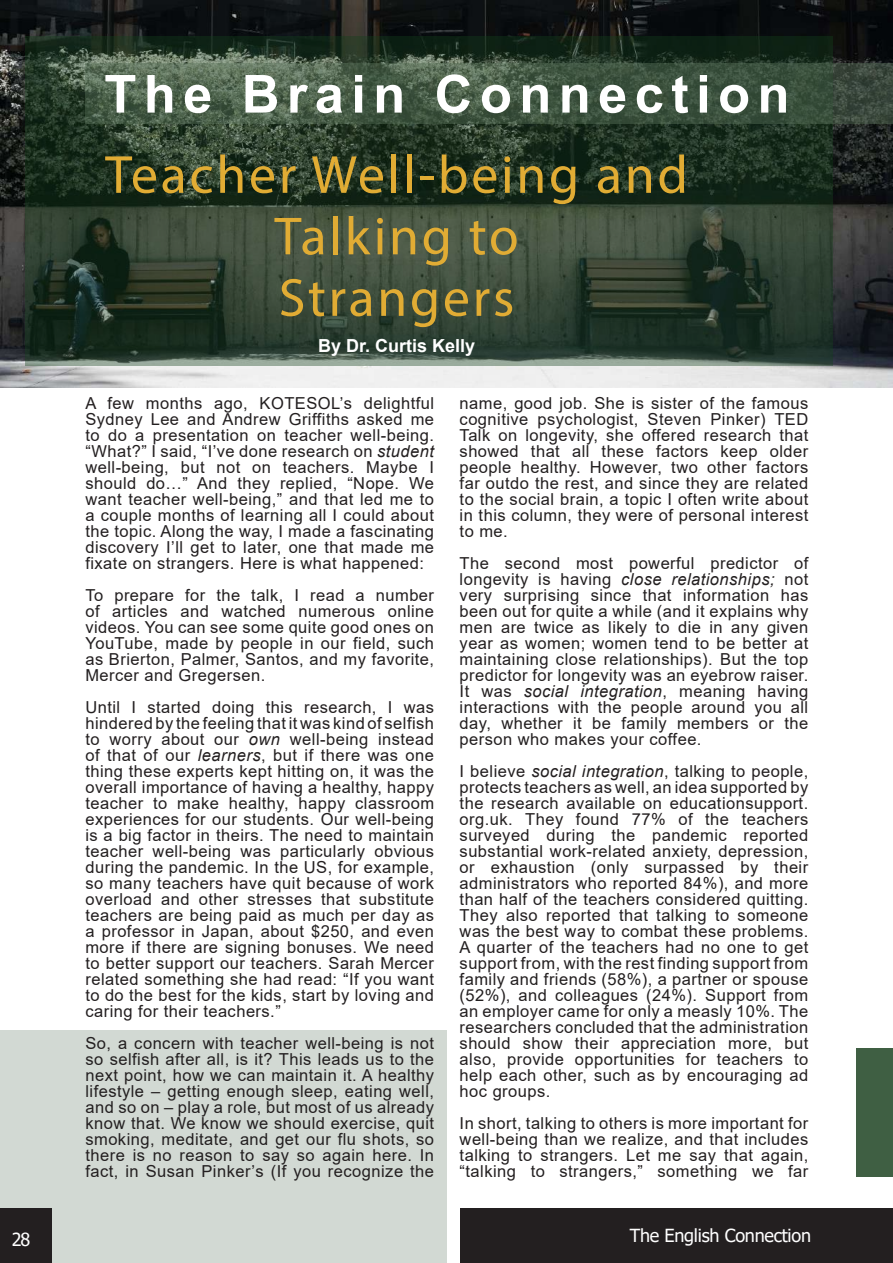
<style>
.page{position:relative;width:893px;height:1263px;background:#fff}
.page>*{position:absolute;margin:0;border:0;box-sizing:border-box;transform-origin:0 0}
.t1{font:54px/61.5px "Myriad Pro";letter-spacing:.05em;color:#e1ac34;text-align:center}
.t2{font:700 52.5px "Arial";letter-spacing:.14em;color:#fff}
.t3{font:18px "Tahoma";letter-spacing:-.015em;color:#fff}
.t4{font:700 18px "Arial";color:#fff}
.t5{font:16.5px/16px "Arial";letter-spacing:.03em;color:#231f20;text-align:justify}
.t6{font:16.5px "Myriad Pro";color:#fff}
.s1{font-style:italic}
</style>
<div class="page">
<img style="left:0;top:0;width:893px;height:387px">
<div style="left:0;top:1029px;width:447px;height:234px;background:#d2d9d3"></div>
<div style="left:0;top:1208px;width:51px;height:55px;background:#231f20"></div>
<div style="left:460px;top:1208px;width:433px;height:55px;background:#231f20"></div>
<svg style="left:25px;top:37px;width:808px;height:329px"></svg>
<div style="left:856px;top:1048px;width:37px;height:128px;background:#3f5f43"></div>
<svg style="left:85px;top:63px;width:808px;height:60px"></svg>
<h2 class="t2" style="left:104px;top:57px;width:687px">The Brain Connection</h2>
<h1 class="t1" style="left:105px;top:143px;width:584px">Teacher Well-being and<br>Talking to<br>Strangers</h1>
<p class="t4" style="left:318px;top:333px;width:159px">By Dr. Curtis Kelly</p>
<p class="t5" style="left:85px;top:395px;width:350px">A few months ago, KOTESOL’s delightful Sydney Lee and Andrew Griffiths asked me to do a presentation on teacher well-being. “What?” I said, “I’ve done research on <span class="s1">student </span>well-being, but not on teachers. Maybe I should do…” And they replied, “Nope. We want teacher well-being,” and that led me to a couple months of learning all I could about the topic. Along the way, I made a fascinating discovery I’ll get to later, one that made me fixate on strangers. Here is what happened:</p>
<p class="t5" style="left:85px;top:587px;width:350px">To prepare for the talk, I read a number of articles and watched numerous online videos. You can see some quite good ones on YouTube, made by people in our field, such as Brierton, Palmer, Santos, and my favorite, Mercer and Gregersen.</p>
<p class="t5" style="left:85px;top:699px;width:350px">Until I started doing this research, I was hindered by the feeling that it was kind of selfish to worry about our <span class="s1">own</span> well-being instead of that of our <span class="s1">learners</span>, but if there was one thing these experts kept hitting on, it was the overall importance of having a healthy, happy teacher to make healthy, happy classroom experiences for our students. Our well-being is a big factor in theirs. The need to maintain teacher well-being was particularly obvious during the pandemic. In the US, for example, so many teachers have quit because of work overload and other stresses that substitute teachers are being paid as much per day as a professor in Japan, about $250, and even more if there are signing bonuses. We need to better support our teachers. Sarah Mercer related something she had read: “If you want to do the best for the kids, start by loving and caring for their teachers.”</p>
<p class="t5" style="left:85px;top:1035px;width:350px">So, a concern with teacher well-being is not so selfish after all, is it? This leads us to the next point, how we can maintain it. A healthy lifestyle – getting enough sleep, eating well, and so on – play a role, but most of us already know that. We know we should exercise, quit smoking, meditate, and get our flu shots, so there is no reason to say so again here. In fact, in Susan Pinker’s (If you recognize the</p>
<p class="t5" style="left:460px;top:395px;width:350px">name, good job. She is sister of the famous cognitive psychologist, Steven Pinker) TED Talk on longevity, she offered research that showed that all these factors keep older people healthy. However, two other factors far outdo the rest, and since they are related to the social brain, a topic I often write about in this column, they were of personal interest to me.</p>
<p class="t5" style="left:460px;top:555px;width:350px">The second most powerful predictor of longevity is having <span class="s1">close relationships;</span> not very surprising since that information has been out for quite a while (and it explains why men are twice as likely to die in any given year as women; women tend to be better at maintaining close relationships). But the top predictor for longevity was an eyebrow raiser.<br>It was <span class="s1">social integration</span>, meaning having interactions with the people around you all day, whether it be family members or the person who makes your coffee.</p>
<p class="t5" style="left:460px;top:763px;width:350px">I believe <span class="s1">social integration</span>, talking to people, protects teachers as well, an idea supported by the research available on educationsupport. org.uk. They found 77% of the teachers surveyed during the pandemic reported substantial work-related anxiety, depression, or exhaustion (only surpassed by their administrators who reported 84%), and more than half of the teachers considered quitting.<br>They also reported that talking to someone was the best way to combat these problems.<br>A quarter of the teachers had no one to get support from, with the rest finding support from family and friends (58%), a partner or spouse (52%), and colleagues (24%). Support from an employer came for only a measly 10%. The researchers concluded that the administration should show their appreciation more, but also, provide opportunities for teachers to help each other, such as by encouraging ad hoc groups.</p>
<p class="t5" style="left:460px;top:1114px;width:350px">In short, talking to others is more important for well-being than we realize, and that includes talking to strangers. Let me say that again, “talking to strangers,” something we far</p>
<p class="t3" style="left:12px;top:1227px;width:20px">28</p>
<p class="t3" style="left:630px;top:1224px;width:183px">The English Connection</p>
<p class="t6" style="left:28px;top:1238px;width:17px">28</p>
</div>
